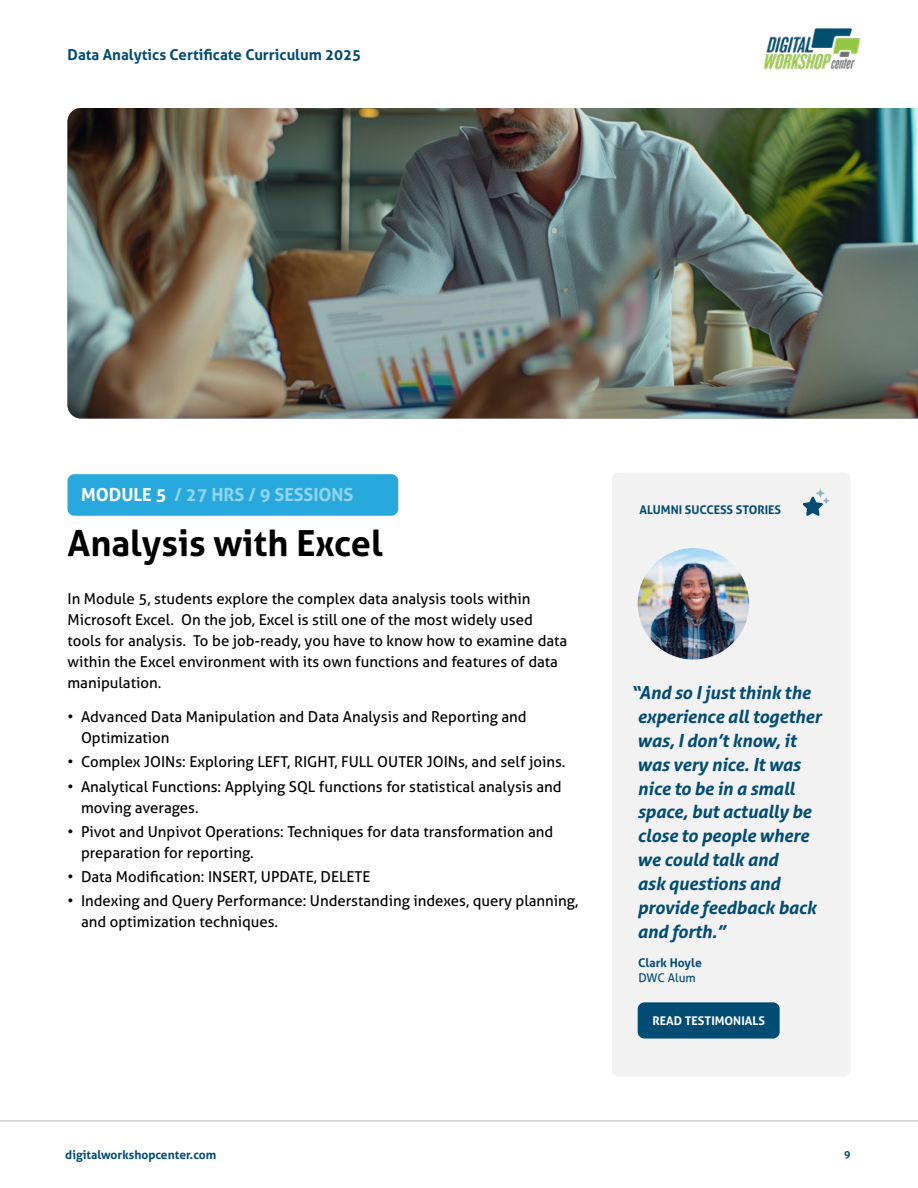
<style>
.page{position:relative;width:918px;height:1188px;background:#fff}
.page>*{position:absolute;margin:0;border:0;box-sizing:border-box;transform-origin:0 0}
.t1{font:700 36px "Aller";color:#000}
.t2{font:italic 700 18px/24px "Aller";letter-spacing:-.01em;color:#014c73}
.t3{font:700 18px "Aller";color:#93d4ef}
.t4{font:15px/21px "Aller";color:#000}
.t5{font:700 15px "Aller";color:#014c73}
.t6{font:700 12px "Aller";color:#014c73}
.t7{font:700 12px "Aller";color:#fff}
.t8{font:12px "Aller";color:#014c73}
.t9{font:700 10.5px "Aller";color:#014c73}
.s1{color:#fff}
</style>
<div class="page">
<img style="left:763px;top:28px;width:97px;height:42px">
<hr style="left:0;top:1120px;width:918px;height:1px;background:#b7b7b8">
<img style="left:68px;top:108px;width:850px;height:310px">
<div style="left:612px;top:472px;width:239px;height:605px;background:#f2f2f2;border-radius:7px"></div>
<img style="left:638px;top:548px;width:111px;height:112px;border-radius:56px">
<svg style="left:803px;top:489px;width:27px;height:27px"></svg>
<div style="left:68px;top:474px;width:330px;height:42px;background:#28a9de;border-radius:7px"></div>
<div style="left:638px;top:1002px;width:142px;height:37px;background:#014c73;border-radius:7px"></div>
<p class="t5" style="left:68px;top:45px;width:295px">Data Analytics Certificate Curriculum 2025</p>
<p class="t3" style="left:81px;top:483px;width:274px"><span class="s1">MODULE 5</span> / 27 HRS / 9 SESSIONS</p>
<h1 class="t1" style="left:68px;top:526px;width:317px">Analysis with Excel</h1>
<p class="t4" style="left:68px;top:589px;width:501px">In Module 5, students explore the complex data analysis tools within Microsoft Excel. On the job, Excel is still one of the most widely used tools for analysis. To be job-ready, you have to know how to examine data within the Excel environment with its own functions and features of data manipulation.</p>
<p class="t4" style="left:81px;top:707px;width:447px;text-indent:-14px">• Advanced Data Manipulation and Data Analysis and Reporting and<br>Optimization</p>
<p class="t4" style="left:68px;top:753px;width:500px">• Complex JOINs: Exploring LEFT, RIGHT, FULL OUTER JOINs, and self joins.</p>
<p class="t4" style="left:81px;top:777px;width:482px;text-indent:-14px">• Analytical Functions: Applying SQL functions for statistical analysis and moving averages.</p>
<p class="t4" style="left:81px;top:822px;width:474px;text-indent:-14px">• Pivot and Unpivot Operations: Techniques for data transformation and preparation for reporting.</p>
<p class="t4" style="left:68px;top:867px;width:305px">• Data Modification: INSERT, UPDATE, DELETE</p>
<p class="t4" style="left:81px;top:892px;width:499px;text-indent:-14px">• Indexing and Query Performance: Understanding indexes, query planning, and optimization techniques.</p>
<p class="t6" style="left:640px;top:502px;width:143px">ALUMNI SUCCESS STORIES</p>
<p class="t2" style="left:637px;top:682px;width:185px;text-indent:-6px">“And so I just think the experience all together was, I don’t know, it was very nice. It was nice to be in a small space, but actually be close to people where we could talk and<br>ask questions and provide feedback back and forth.”</p>
<p class="t6" style="left:638px;top:957px;width:65px">Clark Hoyle</p>
<p class="t8" style="left:638px;top:972px;width:59px">DWC Alum</p>
<p class="t7" style="left:652px;top:1013px;width:114px">READ TESTIMONIALS</p>
<p class="t6" style="left:65px;top:1149px;width:153px">digitalworkshopcenter.com</p>
<p class="t9" style="left:844px;top:1150px;width:8px">9</p>
</div>
